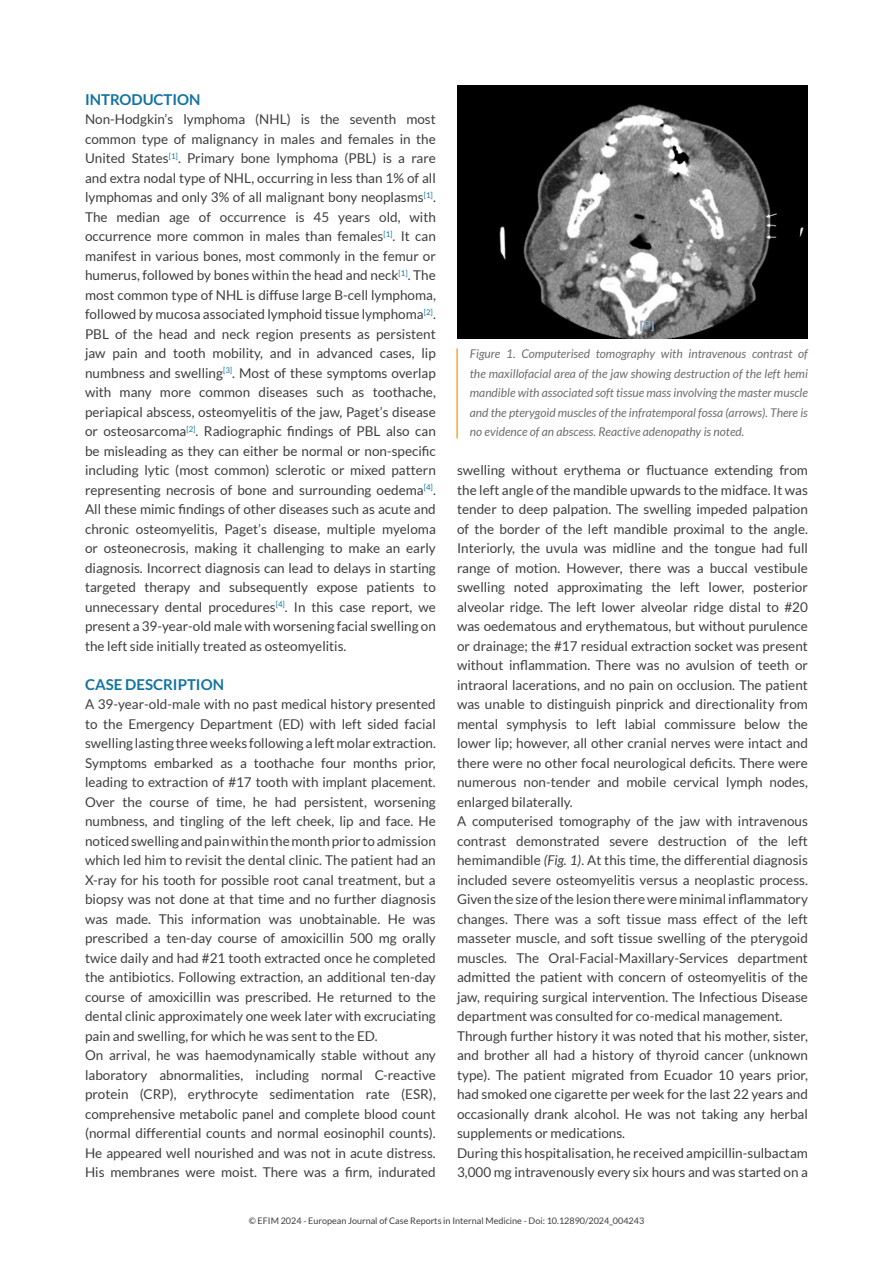
<style>
.page{position:relative;width:893px;height:1263px;background:#fff}
.page>*{position:absolute;margin:0;border:0;box-sizing:border-box;transform-origin:0 0}
.titoletti{font:700 15px "Lato";color:#1373a1}
.testo_normale{font:13.5px/19.5px "Lato";color:#3e3e3f;text-align:justify}
.dida{font:italic 12px/19.5px "Lato";color:#6c6d70;text-align:justify}
.t1{font:9px "Lato";color:#3e3e3f}
.s1{font-style:italic}
</style>
<div class="page">
<hr style="left:456px;top:348px;width:2px;height:90px;background:#faa633">
<img style="left:457px;top:85px;width:351px;height:254px">
<p class="titoletti" style="left:85px;top:90px;width:117px">INTRODUCTION</p>
<p class="testo_normale" style="left:85px;top:109px;width:352px">Non-Hodgkin’s lymphoma (NHL) is the seventh most common type of malignancy in males and females in the United States<sup>[1]</sup>. Primary bone lymphoma (PBL) is a rare and extra nodal type of NHL, occurring in less than 1% of all lymphomas and only 3% of all malignant bony neoplasms<sup>[1]</sup>.<br>The median age of occurrence is 45 years old, with occurrence more common in males than females<sup>[1]</sup>. It can manifest in various bones, most commonly in the femur or humerus, followed by bones within the head and neck<sup>[1]</sup>. The most common type of NHL is diffuse large B-cell lymphoma, followed by mucosa associated lymphoid tissue lymphoma<sup>[2]</sup>.<br>PBL of the head and neck region presents as persistent jaw pain and tooth mobility, and in advanced cases, lip numbness and swelling<sup>[3]</sup>. Most of these symptoms overlap with many more common diseases such as toothache, periapical abscess, osteomyelitis of the jaw, Paget’s disease or osteosarcoma<sup>[2]</sup>. Radiographic findings of PBL also can be misleading as they can either be normal or non-specific including lytic (most common) sclerotic or mixed pattern representing necrosis of bone and surrounding oedema<sup>[4]</sup>.<br>All these mimic findings of other diseases such as acute and chronic osteomyelitis, Paget’s disease, multiple myeloma or osteonecrosis, making it challenging to make an early diagnosis. Incorrect diagnosis can lead to delays in starting targeted therapy and subsequently expose patients to unnecessary dental procedures<sup>[4]</sup>. In this case report, we present a 39-year-old male with worsening facial swelling on the left side initially treated as osteomyelitis.</p>
<p class="titoletti" style="left:85px;top:675px;width:140px">CASE DESCRIPTION</p>
<p class="testo_normale" style="left:85px;top:694px;width:352px">A 39-year-old-male with no past medical history presented to the Emergency Department (ED) with left sided facial swelling lasting three weeks following a left molar extraction.<br>Symptoms embarked as a toothache four months prior, leading to extraction of #17 tooth with implant placement.<br>Over the course of time, he had persistent, worsening numbness, and tingling of the left cheek, lip and face. He noticed swelling and pain within the month prior to admission which led him to revisit the dental clinic. The patient had an X-ray for his tooth for possible root canal treatment, but a biopsy was not done at that time and no further diagnosis was made. This information was unobtainable. He was prescribed a ten-day course of amoxicillin 500 mg orally twice daily and had #21 tooth extracted once he completed the antibiotics. Following extraction, an additional ten-day course of amoxicillin was prescribed. He returned to the dental clinic approximately one week later with excruciating pain and swelling, for which he was sent to the ED.</p>
<p class="testo_normale" style="left:85px;top:1045px;width:352px">On arrival, he was haemodynamically stable without any laboratory abnormalities, including normal C-reactive protein (CRP), erythrocyte sedimentation rate (ESR), comprehensive metabolic panel and complete blood count (normal differential counts and normal eosinophil counts).<br>He appeared well nourished and was not in acute distress.<br>His membranes were moist. There was a firm, indurated</p>
<p class="dida" style="left:470px;top:344px;width:340px">Figure 1. Computerised tomography with intravenous contrast of the maxillofacial area of the jaw showing destruction of the left hemi mandible with associated soft tissue mass involving the master muscle and the pterygoid muscles of the infratemporal fossa (arrows). There is no evidence of an abscess. Reactive adenopathy is noted.</p>
<p class="testo_normale" style="left:457px;top:460px;width:352px">swelling without erythema or fluctuance extending from the left angle of the mandible upwards to the midface. It was tender to deep palpation. The swelling impeded palpation of the border of the left mandible proximal to the angle.<br>Interiorly, the uvula was midline and the tongue had full range of motion. However, there was a buccal vestibule swelling noted approximating the left lower, posterior alveolar ridge. The left lower alveolar ridge distal to #20 was oedematous and erythematous, but without purulence or drainage; the #17 residual extraction socket was present without inflammation. There was no avulsion of teeth or intraoral lacerations, and no pain on occlusion. The patient was unable to distinguish pinprick and directionality from mental symphysis to left labial commissure below the lower lip; however, all other cranial nerves were intact and there were no other focal neurological deficits. There were numerous non-tender and mobile cervical lymph nodes, enlarged bilaterally.</p>
<p class="testo_normale" style="left:457px;top:811px;width:352px">A computerised tomography of the jaw with intravenous contrast demonstrated severe destruction of the left hemimandible <span class="s1">(Fig. 1)</span>. At this time, the differential diagnosis included severe osteomyelitis versus a neoplastic process.<br>Given the size of the lesion there were minimal inflammatory changes. There was a soft tissue mass effect of the left masseter muscle, and soft tissue swelling of the pterygoid muscles. The Oral-Facial-Maxillary-Services department admitted the patient with concern of osteomyelitis of the jaw, requiring surgical intervention. The Infectious Disease department was consulted for co-medical management.</p>
<p class="testo_normale" style="left:457px;top:1026px;width:352px">Through further history it was noted that his mother, sister, and brother all had a history of thyroid cancer (unknown type). The patient migrated from Ecuador 10 years prior, had smoked one cigarette per week for the last 22 years and occasionally drank alcohol. He was not taking any herbal supplements or medications.</p>
<p class="testo_normale" style="left:457px;top:1143px;width:352px">During this hospitalisation, he received ampicillin-sulbactam<br>3,000 mg intravenously every six hours and was started on a</p>
<p class="t1" style="left:249px;top:1215px;width:397px">© EFIM 2024 - European Journal of Case Reports in Internal Medicine - Doi: 10.12890/2024_004243</p>
</div>
